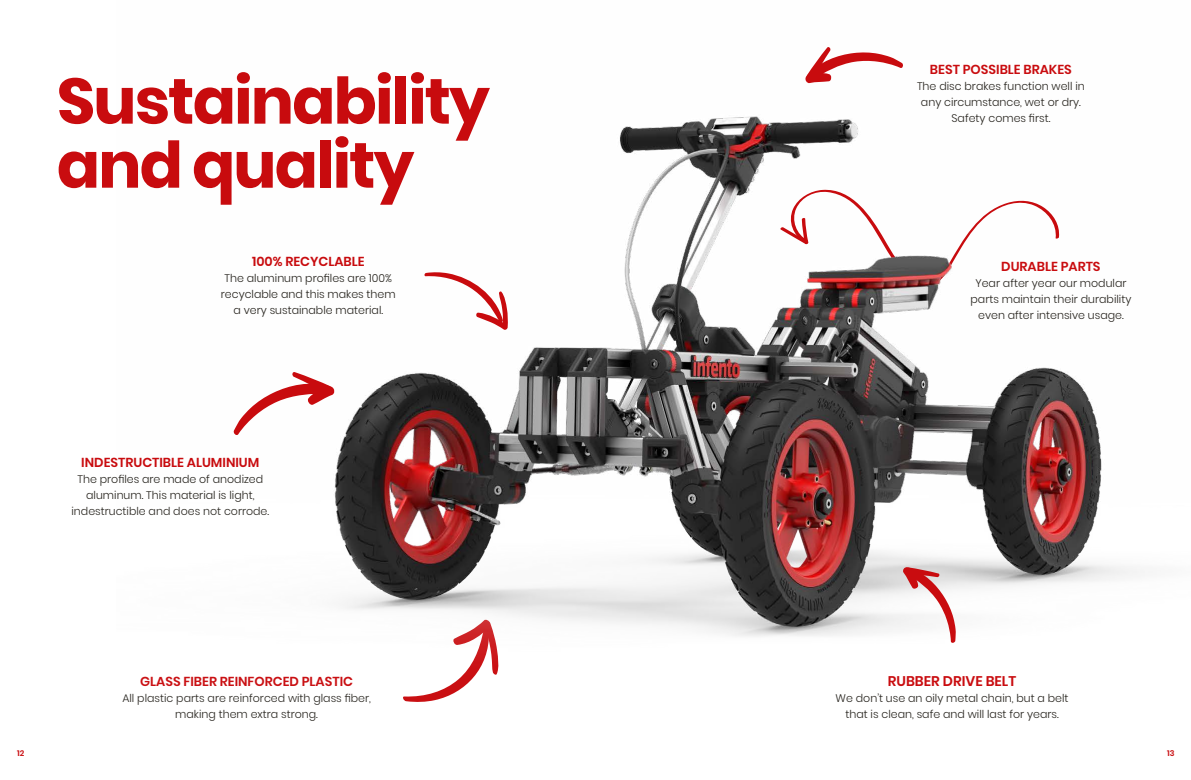
<style>
.page{position:relative;width:1191px;height:780px;background:#fff}
.page>*{position:absolute;margin:0;border:0;box-sizing:border-box;transform-origin:0 0}
.t1{font:700 64px/64px "Poppins";letter-spacing:-.03em;color:#c90c0f}
.t2{font:600 14px "Poppins";color:#c90c0f}
.t3{font:600 13px "Poppins";color:#c90c0f}
.t4{font:300 11px/16px "Poppins";color:#27241e;text-align:center}
.t5{font:600 8px "Poppins";color:#c90c0f}
</style>
<div class="page">
<img style="left:233px;top:47px;width:912px;height:655px">
<svg style="left:902px;top:566px;width:54px;height:77px"></svg>
<h1 class="t1" style="left:57px;top:70px;width:434px">Sustainability and quality</h1>
<p class="t3" style="left:252px;top:254px;width:114px">100% RECYCLABLE</p>
<p class="t4" style="left:221px;top:270px;width:176px">The aluminum profiles are 100% recyclable and this makes them a very sustainable material.</p>
<p class="t3" style="left:81px;top:454px;width:179px">INDESTRUCTIBLE ALUMINIUM</p>
<p class="t4" style="left:71px;top:470px;width:199px">The profiles are made of anodized aluminum. This material is light, indestructible and does not corrode.</p>
<p class="t3" style="left:140px;top:673px;width:214px">GLASS FIBER REINFORCED PLASTIC</p>
<p class="t4" style="left:122px;top:689px;width:250px">All plastic parts are reinforced with glass fiber, making them extra strong.</p>
<p class="t3" style="left:930px;top:62px;width:143px">BEST POSSIBLE BRAKES</p>
<p class="t4" style="left:917px;top:78px;width:169px">The disc brakes function well in any circumstance, wet or dry.<br>Safety comes first.</p>
<p class="t3" style="left:1001px;top:259px;width:101px">DURABLE PARTS</p>
<p class="t4" style="left:970px;top:275px;width:162px">Year after year our modular parts maintain their durability even after intensive usage.</p>
<p class="t2" style="left:888px;top:672px;width:130px">RUBBER DRIVE BELT</p>
<p class="t4" style="left:835px;top:689px;width:234px">We don’t use an oily metal chain, but a belt that is clean, safe and will last for years.</p>
<p class="t5" style="left:17px;top:749px;width:9px">12</p>
<p class="t5" style="left:1167px;top:749px;width:9px">13</p>
</div>
